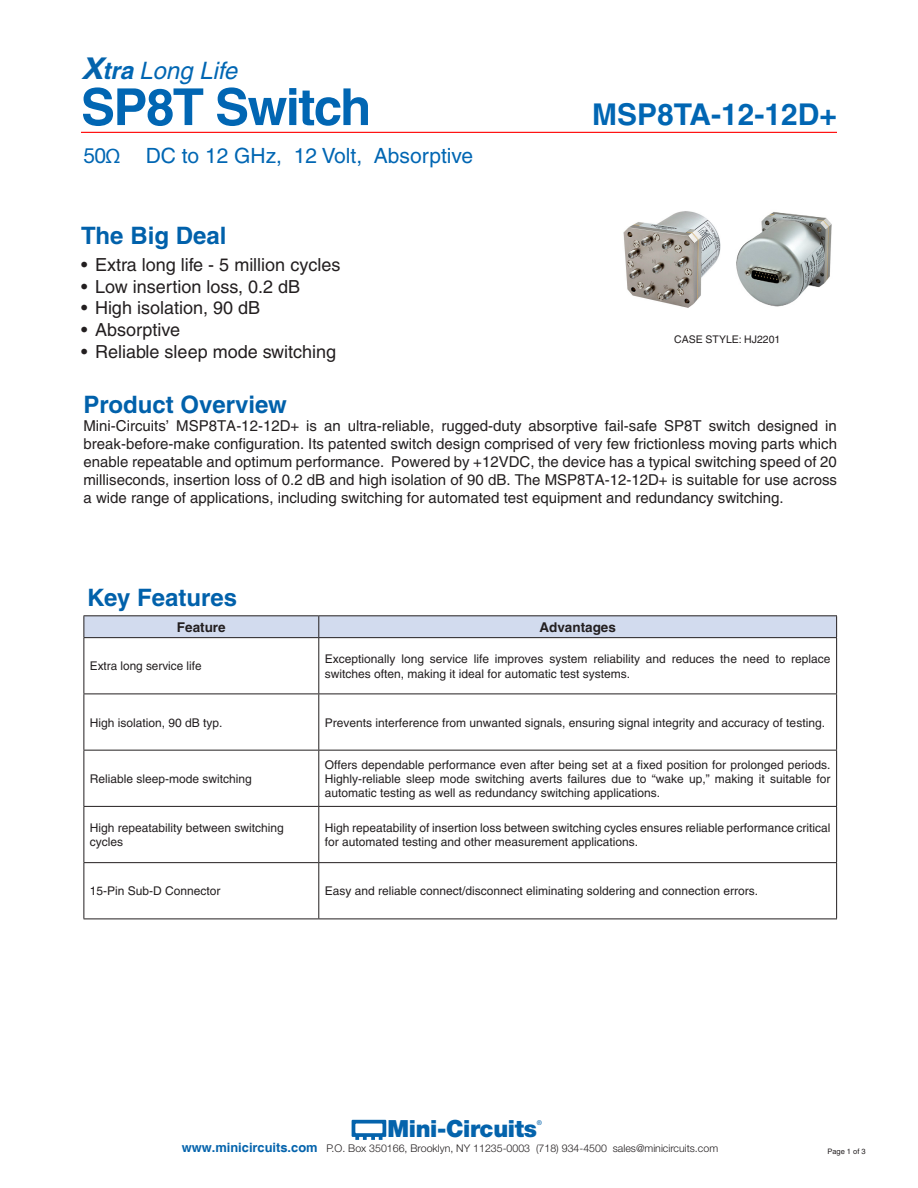
<style>
.page{position:relative;width:918px;height:1188px;background:#fff}
.page>*{position:absolute;margin:0;border:0;box-sizing:border-box;transform-origin:0 0}
.t1{font:700 51px "Helvetica";letter-spacing:-.03em;color:#0166b3}
.aaaa{font:700 30px "Helvetica";color:#0166b3}
.section_head{font:700 24px "Helvetica";color:#0161ab}
.MODEL_TYPE{font:italic 24px "Helvetica";color:#0166b3}
.t2{font:900 23.7px "Helvetica Neue";letter-spacing:-.015em;color:#0463ac}
.t3{font:21px "Helvetica";color:#0166b3}
.FEAT____APPL{font:18px "Helvetica";color:#231f20}
.FEAT___APPL{font:15px/18px "Helvetica";color:#231f20;text-align:justify}
.t4{font:700 13.5px "Helvetica";color:#231f20}
.t5{font:12px/14.4px "Helvetica";color:#231f20}
.t6{font:300 10.65px "Helvetica Neue";color:#231f20}
.t7{font:10.5px "Helvetica";color:#231f20}
.t8{font:7.5px "Helvetica";color:#231f20}
.t9{font:500 6.6px "Helvetica Neue";color:#0463ac}
.s1{font-weight:700;font-size:30px;color:#0463ac}
.s2{font-weight:700}
.s3{font-family:"Helvetica Neue"}
.s4{font-family:"Myriad Pro"}
.s5{font-family:"Helvetica";font-weight:700;font-size:12.9px;color:#0463ac}
</style>
<div class="page">
<svg style="left:352px;top:1120px;width:34px;height:20px"></svg>
<hr style="left:81px;top:132px;width:756px;height:1px;background:#f00">
<hr style="left:84px;top:615px;width:235px;height:1px;background:#231f20">
<hr style="left:319px;top:615px;width:518px;height:1px;background:#231f20">
<div style="left:84px;top:616px;width:753px;height:21px;background:#d2dbee"></div>
<hr style="left:84px;top:637px;width:235px;height:1px;background:#231f20">
<hr style="left:84px;top:638px;width:1px;height:56px;background:#231f20">
<hr style="left:319px;top:637px;width:518px;height:1px;background:#231f20">
<hr style="left:318px;top:638px;width:1px;height:56px;background:#231f20">
<hr style="left:836px;top:638px;width:1px;height:56px;background:#231f20">
<hr style="left:84px;top:694px;width:235px;height:1px;background:#231f20">
<hr style="left:84px;top:694px;width:1px;height:56px;background:#231f20">
<hr style="left:319px;top:694px;width:518px;height:1px;background:#231f20">
<hr style="left:318px;top:694px;width:1px;height:56px;background:#231f20">
<hr style="left:836px;top:694px;width:1px;height:56px;background:#231f20">
<hr style="left:84px;top:750px;width:235px;height:1px;background:#231f20">
<hr style="left:84px;top:751px;width:1px;height:55px;background:#231f20">
<hr style="left:319px;top:750px;width:518px;height:1px;background:#231f20">
<hr style="left:318px;top:751px;width:1px;height:55px;background:#231f20">
<hr style="left:836px;top:751px;width:1px;height:55px;background:#231f20">
<hr style="left:84px;top:806px;width:235px;height:1px;background:#231f20">
<hr style="left:84px;top:807px;width:1px;height:55px;background:#231f20">
<hr style="left:319px;top:806px;width:518px;height:1px;background:#231f20">
<hr style="left:318px;top:807px;width:1px;height:55px;background:#231f20">
<hr style="left:836px;top:807px;width:1px;height:55px;background:#231f20">
<hr style="left:84px;top:862px;width:235px;height:1px;background:#231f20">
<hr style="left:84px;top:863px;width:1px;height:56px;background:#231f20">
<hr style="left:319px;top:862px;width:518px;height:1px;background:#231f20">
<hr style="left:318px;top:863px;width:1px;height:56px;background:#231f20">
<hr style="left:836px;top:863px;width:1px;height:56px;background:#231f20">
<hr style="left:84px;top:919px;width:235px;height:1px;background:#231f20">
<hr style="left:319px;top:919px;width:518px;height:1px;background:#231f20">
<img style="left:623px;top:211px;width:98px;height:97px">
<img style="left:736px;top:212px;width:96px;height:95px">
<p class="MODEL_TYPE" style="left:81px;top:57px;width:158px"><span class="s1">X</span><span class="s2">tra</span> Long Life</p>
<p class="t1" style="left:81px;top:76px;width:292px">SP8T Switch</p>
<p class="t3" style="left:84px;top:143px;width:391px"><span class="s3">50</span><span class="s4">Ω</span> DC to 12 GHz, 12 Volt, Absorptive</p>
<p class="section_head" style="left:81px;top:221px;width:147px">The Big Deal</p>
<p class="FEAT____APPL" style="left:81px;top:254px;width:261px">• Extra long life - 5 million cycles</p>
<p class="FEAT____APPL" style="left:81px;top:276px;width:221px">• Low insertion loss, 0.2 dB</p>
<p class="FEAT____APPL" style="left:81px;top:298px;width:181px">• High isolation, 90 dB</p>
<p class="FEAT____APPL" style="left:81px;top:319px;width:101px">• Absorptive</p>
<p class="FEAT____APPL" style="left:81px;top:341px;width:257px">• Reliable sleep mode switching</p>
<p class="aaaa" style="left:592px;top:96px;width:246px">MSP8TA-12-12D+</p>
<p class="t7" style="left:674px;top:333px;width:108px">CASE STYLE: HJ2201</p>
<p class="section_head" style="left:84px;top:390px;width:205px">Product Overview</p>
<p class="FEAT___APPL" style="left:84px;top:417px;width:755px">Mini-Circuits’ MSP8TA-12-12D+ is an ultra-reliable, rugged-duty absorptive fail-safe SP8T switch designed in break-before-make configuration. Its patented switch design comprised of very few frictionless moving parts which enable repeatable and optimum performance. Powered by +12VDC, the device has a typical switching speed of 20 milliseconds, insertion loss of 0.2 dB and high isolation of 90 dB. The MSP8TA-12-12D+ is suitable for use across a wide range of applications, including switching for automated test equipment and redundancy switching.</p>
<p class="section_head" style="left:87px;top:583px;width:152px">Key Features</p>
<p class="t4" style="left:177px;top:619px;width:50px">Feature</p>
<p class="t4" style="left:539px;top:619px;width:78px">Advantages</p>
<p class="t5" style="left:90px;top:659px;width:113px">Extra long service life</p>
<p class="t5" style="left:325px;top:652px;width:507px">Exceptionally long service life improves system reliability and reduces the need to replace switches often, making it ideal for automatic test systems.</p>
<p class="t5" style="left:90px;top:715px;width:134px">High isolation, 90 dB typ.</p>
<p class="t5" style="left:325px;top:715px;width:502px">Prevents interference from unwanted signals, ensuring signal integrity and accuracy of testing.</p>
<p class="t5" style="left:90px;top:771px;width:164px">Reliable sleep-mode switching</p>
<p class="t5" style="left:325px;top:757px;width:507px;text-align:justify">Offers dependable performance even after being set at a fixed position for prolonged periods.<br>Highly-reliable sleep mode switching averts failures due to “wake up,” making it suitable for automatic testing as well as redundancy switching applications.</p>
<p class="t5" style="left:90px;top:821px;width:196px">High repeatability between switching cycles</p>
<p class="t5" style="left:325px;top:821px;width:507px">High repeatability of insertion loss between switching cycles ensures reliable performance critical for automated testing and other measurement applications.</p>
<p class="t5" style="left:90px;top:884px;width:132px">15-Pin Sub-D Connector</p>
<p class="t5" style="left:325px;top:884px;width:435px">Easy and reliable connect/disconnect eliminating soldering and connection errors.</p>
<h3 class="t2" style="left:387px;top:1114px;width:151px">Mini-Circuits</h3>
<p class="t9" style="left:537px;top:1118px;width:7px">®</p>
<p class="t6" style="left:182px;top:1142px;width:538px"><span class="s5">www.minicircuits.com</span> P.O. Box 350166, Brooklyn, NY 11235-0003 (718) 934-4500 sales@minicircuits.com</p>
<p class="t8" style="left:828px;top:1147px;width:40px">Page 1 of 3</p>
</div>
